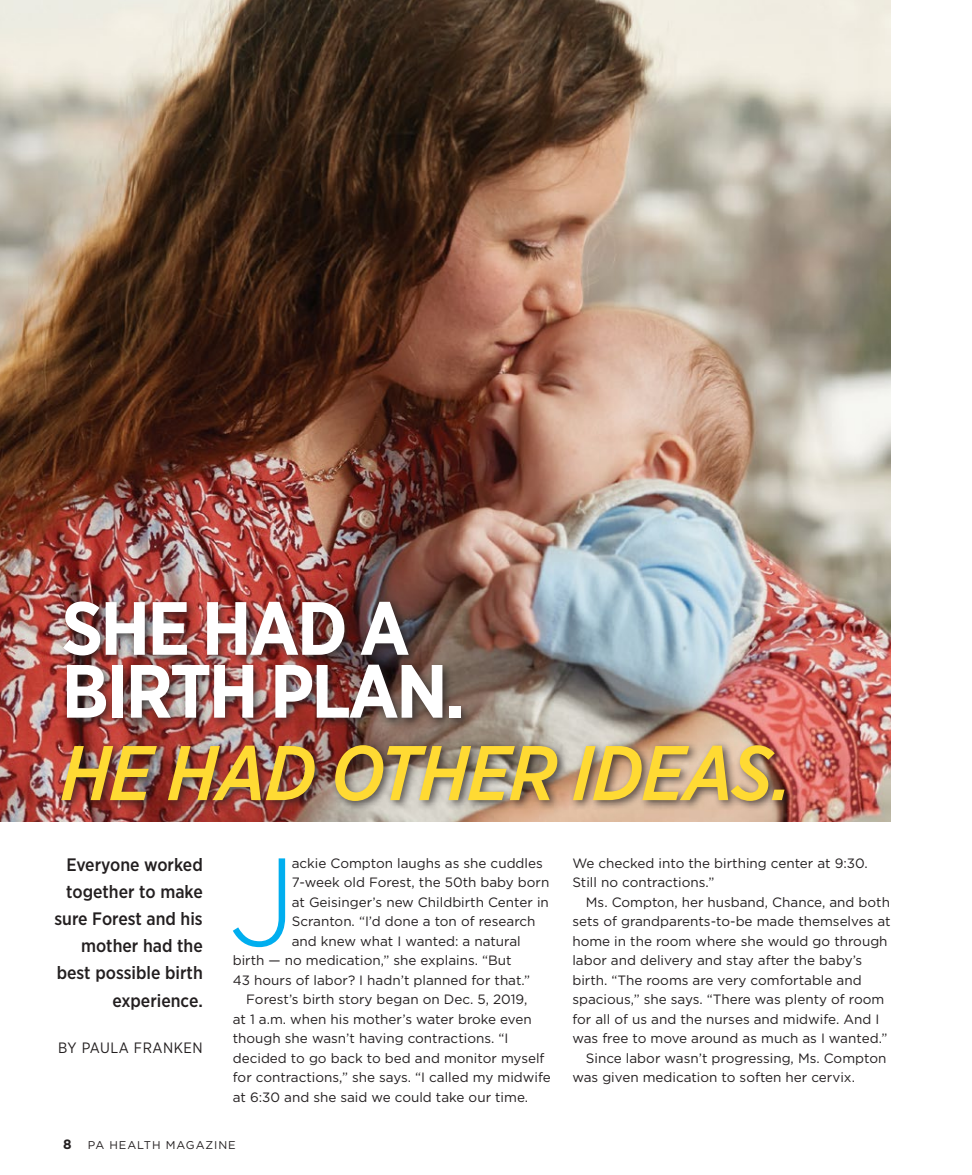
<style>
.page{position:relative;width:972px;height:1175px;background:#fff}
.page>*{position:absolute;margin:0;border:0;box-sizing:border-box;transform-origin:0 0}
.t1{font:300 124.95px "Gotham";color:#00aeef}
.t2{font:italic 500 77.25px "Gotham Narrow";letter-spacing:-.02em;color:#ffda33}
.t3{font:700 75.3px/62.8px "Gotham Narrow";letter-spacing:-.035em;color:#fff}
.t4{font:500 18px/27px "Gotham Narrow";color:#231f20;text-align:right}
.t5{font:15px "Gotham Narrow";letter-spacing:.035em;color:#231f20}
.t6{font:13.5px/19.5px "Gotham";color:#231f20}
.t7{font:11.25px "Gotham";letter-spacing:.08em;color:#231f20}
.s1{font-weight:700;font-size:13.5px}
</style>
<div class="page">
<img style="left:0;top:0;width:891px;height:821px">
<div style="left:59px;top:596px;width:413px;height:132px;background:#231f20;opacity:.75"></div>
<div style="left:57px;top:739px;width:738px;height:73px;background:#231f20;opacity:.75"></div>
<h3 class="t3" style="left:62px;top:596px;width:405px">SHE HAD A<br>BIRTH PLAN.</h3>
<h2 class="t2" style="left:60px;top:724px;width:733px">HE HAD OTHER IDEAS.</h2>
<h3 class="t4" style="left:54px;top:851px;width:150px">Everyone worked together to make sure Forest and his mother had the best possible birth experience.</h3>
<p class="t5" style="left:58px;top:1038px;width:146px">BY PAULA FRANKEN</p>
<h1 class="t1" style="left:228px;top:822px;width:70px">J</h1>
<p class="t6" style="left:292px;top:853px;width:253px">ackie Compton laughs as she cuddles</p>
<p class="t6" style="left:292px;top:872px;width:259px">7-week old Forest, the 50th baby born</p>
<p class="t6" style="left:292px;top:892px;width:259px">at Geisinger’s new Childbirth Center in</p>
<p class="t6" style="left:292px;top:911px;width:245px">Scranton. “I’d done a ton of research</p>
<p class="t6" style="left:292px;top:931px;width:231px">and knew what I wanted: a natural</p>
<p class="t6" style="left:233px;top:950px;width:280px">birth — no medication,” she explains. “But</p>
<p class="t6" style="left:233px;top:970px;width:299px">43 hours of labor? I hadn’t planned for that.”</p>
<p class="t6" style="left:246px;top:989px;width:283px">Forest’s birth story began on Dec. 5, 2019,</p>
<p class="t6" style="left:233px;top:1009px;width:300px">at 1 a.m. when his mother’s water broke even</p>
<p class="t6" style="left:233px;top:1028px;width:277px">though she wasn’t having contractions. “I</p>
<p class="t6" style="left:233px;top:1048px;width:313px">decided to go back to bed and monitor myself</p>
<p class="t6" style="left:233px;top:1067px;width:320px">for contractions,” she says. “I called my midwife</p>
<p class="t6" style="left:233px;top:1087px;width:297px">at 6:30 and she said we could take our time.</p>
<p class="t7" style="left:63px;top:1137px;width:174px"><span class="s1">8</span> PA HEALTH MAGAZINE</p>
<p class="t6" style="left:572px;top:853px;width:297px">We checked into the birthing center at 9:30.<br>Still no contractions.”</p>
<p class="t6" style="left:586px;top:892px;width:306px">Ms. Compton, her husband, Chance, and both</p>
<p class="t6" style="left:572px;top:911px;width:320px">sets of grandparents-to-be made themselves at</p>
<p class="t6" style="left:572px;top:931px;width:317px">home in the room where she would go through</p>
<p class="t6" style="left:572px;top:950px;width:291px">labor and delivery and stay after the baby’s</p>
<p class="t6" style="left:572px;top:970px;width:291px">birth. “The rooms are very comfortable and</p>
<p class="t6" style="left:572px;top:989px;width:313px">spacious,” she says. “There was plenty of room</p>
<p class="t6" style="left:572px;top:1009px;width:309px">for all of us and the nurses and midwife. And I</p>
<p class="t6" style="left:572px;top:1028px;width:317px">was free to move around as much as I wanted.”</p>
<p class="t6" style="left:586px;top:1048px;width:302px">Since labor wasn’t progressing, Ms. Compton</p>
<p class="t6" style="left:572px;top:1067px;width:284px">was given medication to soften her cervix.</p>
</div>
